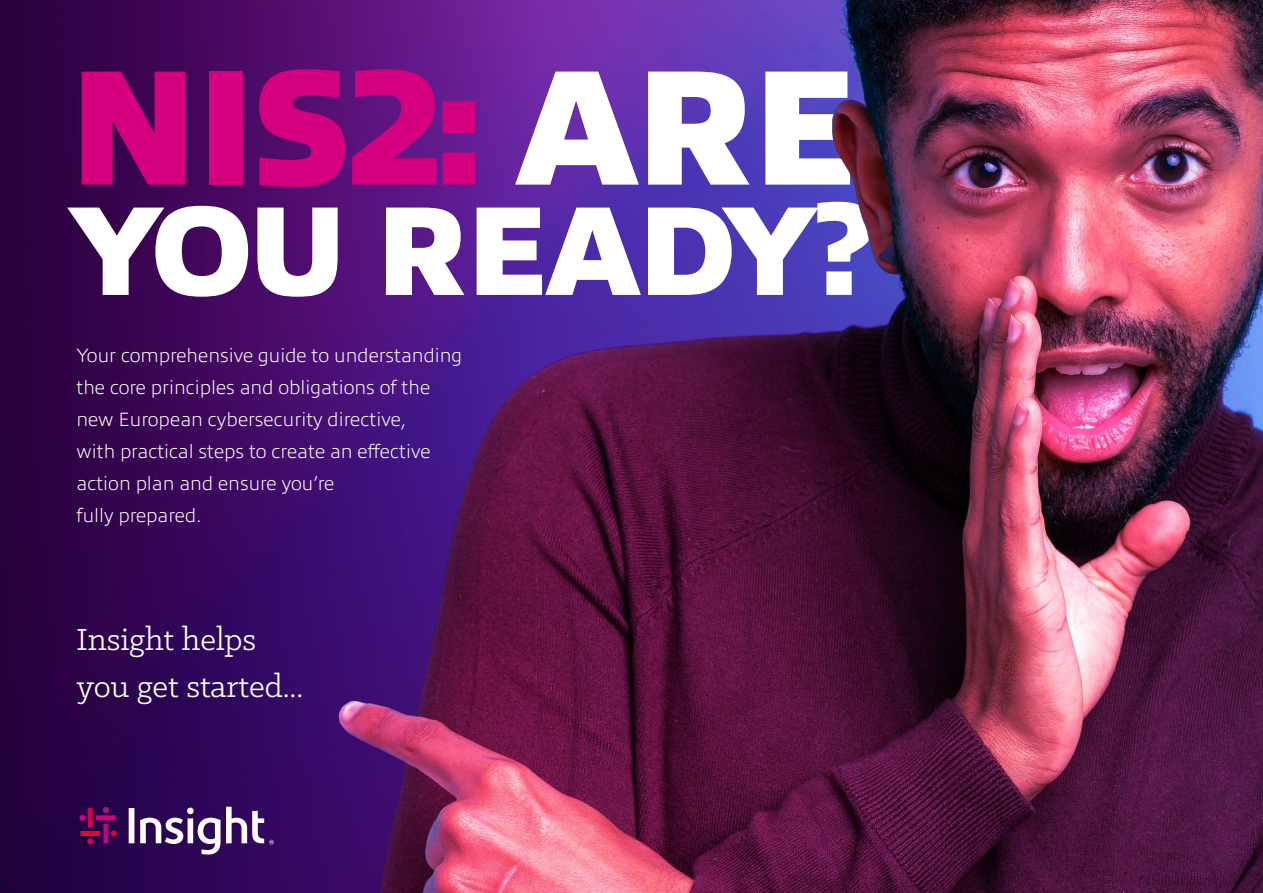
<style>
.page{position:relative;width:1263px;height:893px;background:#2b0142}
.page>*{position:absolute;margin:0;border:0;box-sizing:border-box;transform-origin:0 0}
.t1{font:900 165px "Allumi Pro";letter-spacing:-.05em;color:#d4007f}
.t2{font:900 127.5px "Allumi Pro";letter-spacing:-.05em;color:#fff}
.t3{font:34.5px/47px "Klinic Slab";color:#fff}
.t4{font:200 19.5px/32px "Allumi Pro";color:#fff}
.s1{color:#fff}
</style>
<div class="page">
<img style="left:111px;top:0;width:1152px;height:893px">
<svg style="left:79px;top:807px;width:38px;height:37px"></svg>
<svg style="left:129px;top:807px;width:145px;height:48px"></svg>
<h1 class="t1" style="left:66px;top:5px;width:796px">NIS2: <span class="s1">ARE</span></h1>
<h2 class="t2" style="left:66px;top:156px;width:811px">YOU READY?</h2>
<p class="t4" style="left:77px;top:338px;width:387px">Your comprehensive guide to understanding the core principles and obligations of the new European cybersecurity directive,<br>with practical steps to create an effective action plan and ensure you’re<br>fully prepared.</p>
<h3 class="t3" style="left:77px;top:615px;width:228px">Insight helps you get started...</h3>
</div>
